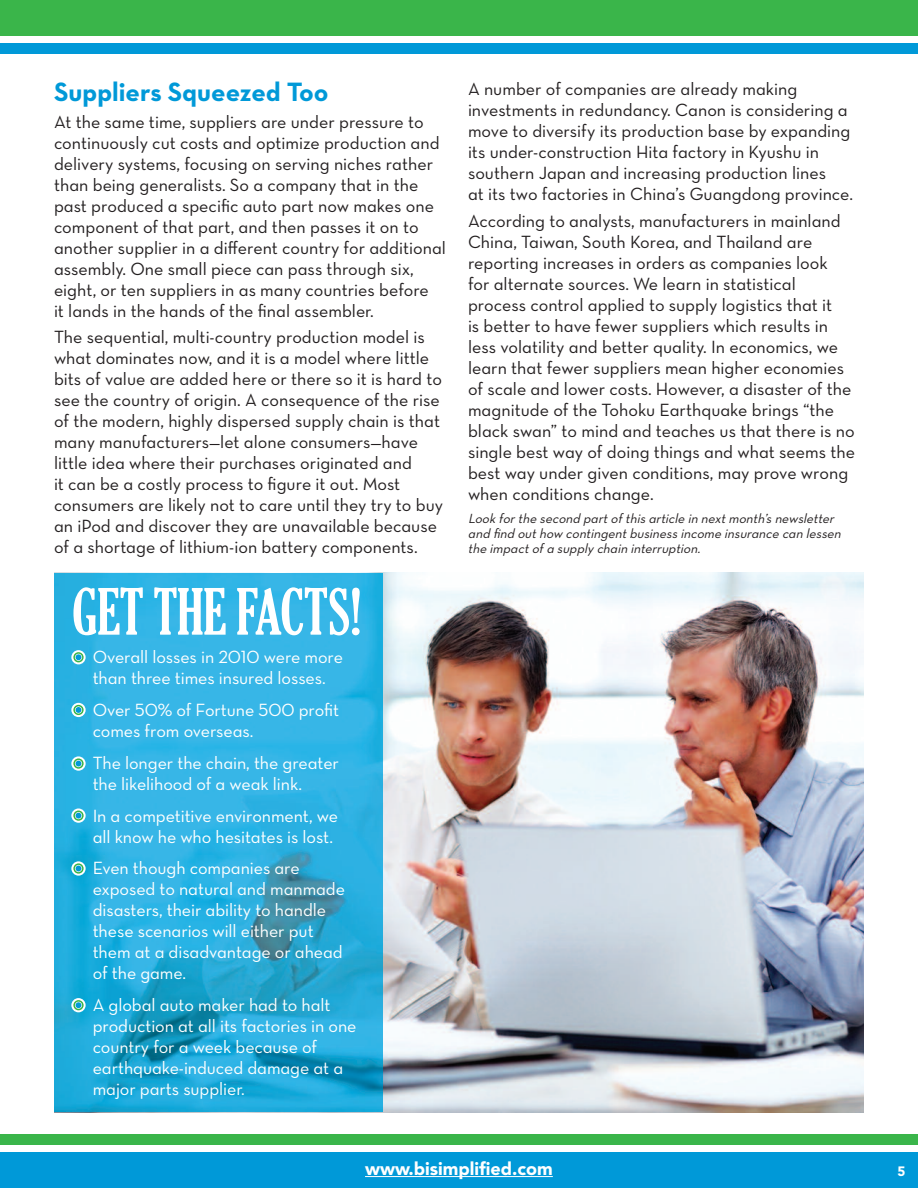
<style>
.page{position:relative;width:918px;height:1188px;background:#fff}
.page>*{position:absolute;margin:0;border:0;box-sizing:border-box;transform-origin:0 0}
.t1{font:extra-condensed 61.5px "Gloucester";letter-spacing:-.005em;color:#fff}
.t2{font:27px "Neutra Text Bold Alt";color:#0099d8}
.t3{font:18px/21px "Neutra Text Book Alt";color:#231f20}
.t4{font:18px/21px "Neutra Text Book Alt";letter-spacing:-.005em;color:#fff}
.t5{font:900 18px "Avenir";color:#fff}
.t6{font:italic 13.5px/15px "Neutra Text Book Alt";color:#231f20}
.t7{font:900 13.5px "Avenir";color:#fff}
</style>
<div class="page">
<img style="left:54px;top:573px;width:810px;height:539px">
<img style="left:54px;top:573px;width:328px;height:538px">
<div style="left:0;top:1152px;width:918px;height:36px;background:#0099d8"></div>
<div style="left:0;top:1134px;width:918px;height:11px;background:#3ab54a"></div>
<div style="left:0;top:0;width:918px;height:36px;background:#3ab54a"></div>
<div style="left:0;top:43px;width:918px;height:11px;background:#0099d8"></div>
<hr style="left:365px;top:1176px;width:188px;height:1px;background:#fff">
<svg style="left:71px;top:650px;width:15px;height:14px"></svg>
<svg style="left:73px;top:652px;width:11px;height:10px"></svg>
<svg style="left:71px;top:808px;width:15px;height:15px"></svg>
<svg style="left:73px;top:811px;width:11px;height:10px"></svg>
<svg style="left:71px;top:703px;width:15px;height:14px"></svg>
<svg style="left:73px;top:705px;width:11px;height:10px"></svg>
<svg style="left:71px;top:861px;width:15px;height:15px"></svg>
<svg style="left:73px;top:863px;width:11px;height:11px"></svg>
<svg style="left:71px;top:756px;width:15px;height:15px"></svg>
<svg style="left:73px;top:758px;width:11px;height:11px"></svg>
<svg style="left:71px;top:998px;width:15px;height:14px"></svg>
<svg style="left:73px;top:1000px;width:11px;height:10px"></svg>
<h2 class="t2" style="left:54px;top:76px;width:276px">Suppliers Squeezed Too</h2>
<p class="t3" style="left:54px;top:111px;width:394px">At the same time, suppliers are under pressure to continuously cut costs and optimize production and delivery systems, focusing on serving niches rather than being generalists. So a company that in the past produced a specific auto part now makes one component of that part, and then passes it on to another supplier in a different country for additional assembly. One small piece can pass through six, eight, or ten suppliers in as many countries before<br>it lands in the hands of the final assembler.</p>
<p class="t3" style="left:54px;top:327px;width:391px">The sequential, multi-country production model is what dominates now, and it is a model where little bits of value are added here or there so it is hard to see the country of origin. A consequence of the rise of the modern, highly dispersed supply chain is that many manufacturers—let alone consumers—have little idea where their purchases originated and<br>it can be a costly process to figure it out. Most consumers are likely not to care until they try to buy an iPod and discover they are unavailable because of a shortage of lithium-ion battery components.</p>
<h1 class="t1" style="left:72px;top:577px;width:291px">GET THE FACTS!</h1>
<p class="t4" style="left:77px;top:646px;width:268px;text-align:center">• Overall losses in 2010 were more than three times insured losses.</p>
<p class="t4" style="left:93px;top:699px;width:248px;text-indent:-16px">• Over 50% of Fortune 500 profit comes from overseas.</p>
<p class="t4" style="left:93px;top:752px;width:248px;text-indent:-16px">• The longer the chain, the greater the likelihood of a weak link.</p>
<p class="t4" style="left:77px;top:805px;width:263px;text-align:right">• In a competitive environment, we all know he who hesitates is lost.</p>
<p class="t4" style="left:93px;top:858px;width:254px;text-indent:-16px">• Even though companies are exposed to natural and manmade disasters, their ability to handle these scenarios will either put them at a disadvantage or ahead of the game.</p>
<p class="t4" style="left:93px;top:994px;width:265px;text-indent:-16px">• A global auto maker had to halt production at all its factories in one country for a week because of earthquake-induced damage at a major parts supplier.</p>
<p class="t3" style="left:468px;top:79px;width:387px">A number of companies are already making investments in redundancy. Canon is considering a move to diversify its production base by expanding its under-construction Hita factory in Kyushu in southern Japan and increasing production lines<br>at its two factories in China’s Guangdong province.</p>
<p class="t3" style="left:468px;top:210px;width:389px">According to analysts, manufacturers in mainland China, Taiwan, South Korea, and Thailand are reporting increases in orders as companies look<br>for alternate sources. We learn in statistical process control applied to supply logistics that it<br>is better to have fewer suppliers which results in less volatility and better quality. In economics, we learn that fewer suppliers mean higher economies of scale and lower costs. However, a disaster of the magnitude of the Tohoku Earthquake brings “the black swan” to mind and teaches us that there is no single best way of doing things and what seems the best way under given conditions, may prove wrong when conditions change.</p>
<p class="t6" style="left:468px;top:511px;width:376px">Look for the second part of this article in next month’s newsletter and find out how contingent business income insurance can lessen the impact of a supply chain interruption.</p>
<p class="t5" style="left:365px;top:1161px;width:189px">www.bisimplified.com</p>
<p class="t7" style="left:897px;top:1165px;width:9px">5</p>
</div>
